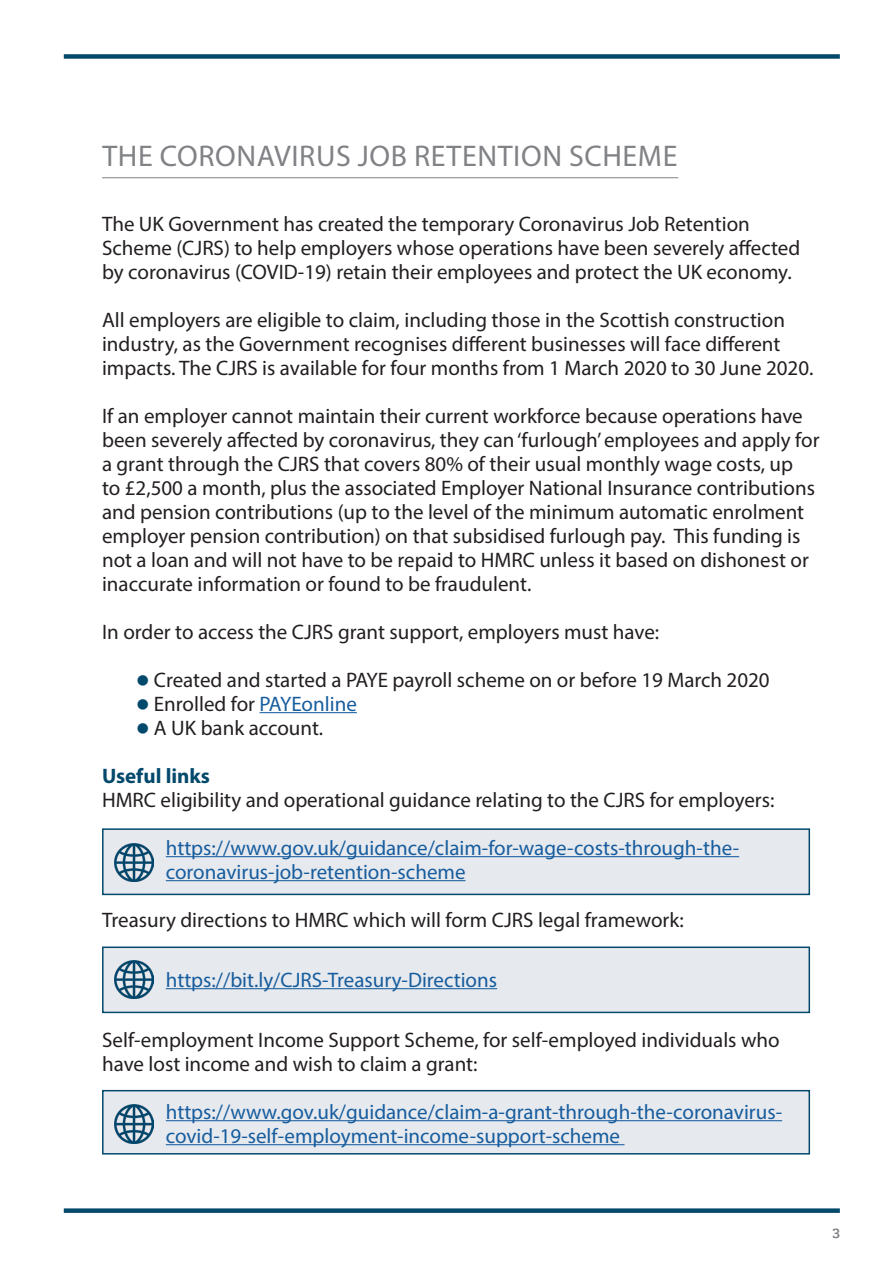
<style>
.page{position:relative;width:893px;height:1263px;background:#fff}
.page>*{position:absolute;margin:0;border:0;box-sizing:border-box;transform-origin:0 0}
.t1{font:30px "Myriad Pro";letter-spacing:.02em;color:#808285}
.t2{font:21px/24px "Myriad Pro";color:#231f20}
.t3{font:21px/24px "Myriad Pro";color:#175d9e}
.t4{font:700 21px "Myriad Pro";color:#02496c}
.t5{font:700 13.5px "Prelo Slab W01";color:#808285}
.s1{color:#02496c}
.s2{color:#175d9e}
</style>
<div class="page">
<div style="left:102px;top:828px;width:708px;height:67px;background:#e6e9ee;border:2px solid #02496c"></div>
<img style="left:115px;top:843px;width:38px;height:39px">
<div style="left:102px;top:1090px;width:708px;height:64px;background:#e6e9ee;border:2px solid #02496c"></div>
<img style="left:115px;top:1104px;width:38px;height:39px">
<div style="left:102px;top:946px;width:708px;height:67px;background:#e6e9ee;border:2px solid #02496c"></div>
<img style="left:115px;top:960px;width:38px;height:39px">
<div style="left:64px;top:54px;width:776px;height:5px;background:#02496c"></div>
<div style="left:64px;top:1208px;width:776px;height:5px;background:#02496c"></div>
<hr style="left:102px;top:177px;width:576px;height:1px;background:#808285">
<hr style="left:260px;top:712px;width:97px;height:1px;background:#175d9e">
<hr style="left:166px;top:856px;width:573px;height:1px;background:#175d9e">
<hr style="left:166px;top:880px;width:300px;height:1px;background:#175d9e">
<hr style="left:166px;top:988px;width:331px;height:1px;background:#175d9e">
<hr style="left:166px;top:1120px;width:616px;height:1px;background:#175d9e">
<hr style="left:166px;top:1144px;width:458px;height:1px;background:#175d9e">
<p class="t1" style="left:102px;top:137px;width:577px">THE CORONAVIRUS JOB RETENTION SCHEME</p>
<p class="t2" style="left:102px;top:211px;width:700px">The UK Government has created the temporary Coronavirus Job Retention<br>Scheme (CJRS) to help employers whose operations have been severely affected by coronavirus (COVID-19) retain their employees and protect the UK economy.</p>
<p class="t2" style="left:102px;top:307px;width:713px">All employers are eligible to claim, including those in the Scottish construction industry, as the Government recognises different businesses will face different impacts. The CJRS is available for four months from 1 March 2020 to 30 June 2020.</p>
<p class="t2" style="left:102px;top:403px;width:719px">If an employer cannot maintain their current workforce because operations have been severely affected by coronavirus, they can ‘furlough’ employees and apply for a grant through the CJRS that covers 80% of their usual monthly wage costs, up<br>to £2,500 a month, plus the associated Employer National Insurance contributions and pension contributions (up to the level of the minimum automatic enrolment employer pension contribution) on that subsidised furlough pay. This funding is not a loan and will not have to be repaid to HMRC unless it based on dishonest or inaccurate information or found to be fraudulent.</p>
<p class="t2" style="left:102px;top:619px;width:559px">In order to access the CJRS grant support, employers must have:</p>
<p class="t2" style="left:136px;top:667px;width:635px"><span class="s1">●</span> Created and started a PAYE payroll scheme on or before 19 March 2020</p>
<p class="t2" style="left:136px;top:691px;width:222px"><span class="s1">●</span> Enrolled for <span class="s2">PAYEonline</span></p>
<p class="t2" style="left:136px;top:715px;width:189px"><span class="s1">●</span> A UK bank account.</p>
<p class="t4" style="left:102px;top:762px;width:110px">Useful links</p>
<p class="t2" style="left:102px;top:787px;width:674px">HMRC eligibility and operational guidance relating to the CJRS for employers:</p>
<p class="t3" style="left:166px;top:835px;width:575px">https://www.gov.uk/guidance/claim-for-wage-costs-through-the&shy;coronavirus-job-retention-scheme</p>
<p class="t2" style="left:102px;top:907px;width:583px">Treasury directions to HMRC which will form CJRS legal framework:</p>
<p class="t3" style="left:166px;top:967px;width:333px">https://bit.ly/CJRS-Treasury-Directions</p>
<p class="t2" style="left:102px;top:1027px;width:679px">Self-employment Income Support Scheme, for self-employed individuals who have lost income and wish to claim a grant:</p>
<p class="t3" style="left:166px;top:1099px;width:618px">https://www.gov.uk/guidance/claim-a-grant-through-the-coronavirus&shy;covid-19-self-employment-income-support-scheme</p>
<p class="t5" style="left:833px;top:1225px;width:9px">3</p>
</div>
